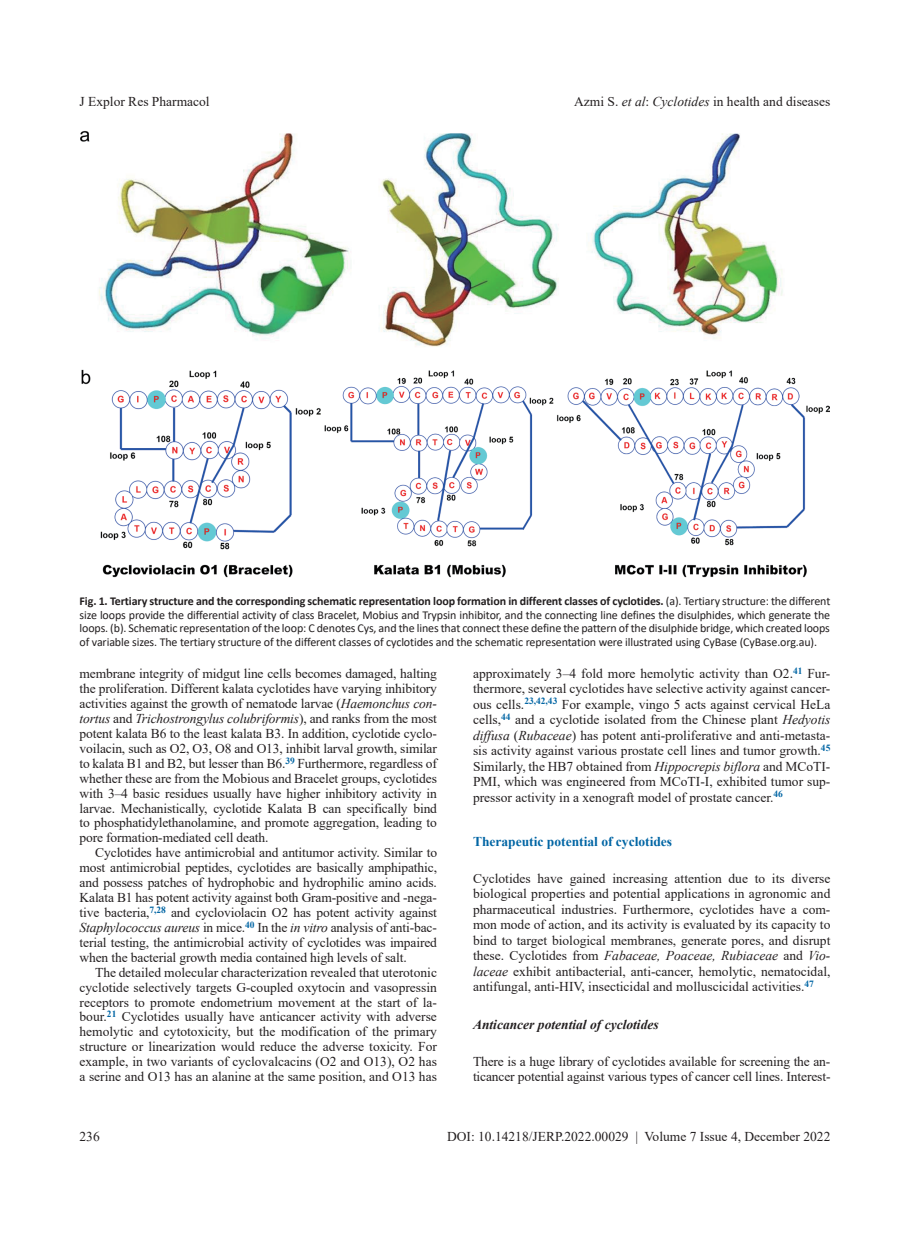
<style>
.page{position:relative;width:919px;height:1238px;background:#fff}
.page>*{position:absolute;margin:0;border:0;box-sizing:border-box;transform-origin:0 0}
.t1{font:13.5px/15.5px "Times New Roman";color:#231f20;text-align:justify}
.t2{font:700 13.5px "Times New Roman";color:#0065a4}
.t3{font:italic 700 13.5px "Times New Roman";color:#231f20}
.t4{font:12px/13.5px "Calibri";letter-spacing:-.01em;color:#231f20;text-align:justify}
.s1{font-style:italic}
.s2{font-weight:700}
</style>
<div class="page">
<img style="left:81px;top:131px;width:748px;height:447px">
<p class="t1" style="left:80px;top:93px;width:132px">J Explor Res Pharmacol</p>
<p class="t1" style="left:574px;top:93px;width:258px">Azmi S. <span class="s1">et al</span>: <span class="s1">Cyclotides</span> in health and diseases</p>
<p class="t4" style="left:80px;top:594px;width:752px"><span class="s2">Fig. 1. Tertiary structure and the corresponding schematic representation loop formation in different classes of cyclotides.</span> (a). Tertiary structure: the different size loops provide the differential activity of class Bracelet, Mobius and Trypsin inhibitor, and the connecting line defines the disulphides, which generate the loops. (b). Schematic representation of the loop: C denotes Cys, and the lines that connect these define the pattern of the disulphide bridge, which created loops of variable sizes. The tertiary structure of the different classes of cyclotides and the schematic representation were illustrated using CyBase (CyBase.org.au).</p>
<p class="t1" style="left:79px;top:665px;width:359px;line-height:15px">membrane integrity of midgut line cells becomes damaged, halting the proliferation. Different kalata cyclotides have varying inhibitory activities against the growth of nematode larvae (<span class="s1">Haemonchus con&shy;tortus</span> and <span class="s1">Trichostrongylus colubriformis</span>), and ranks from the most potent kalata B6 to the least kalata B3. In addition, cyclotide cyclo&shy;voilacin, such as O2, O3, O8 and O13, inhibit larval growth, similar to kalata B1 and B2, but lesser than B6.<sup>39</sup> Furthermore, regardless of whether these are from the Mobious and Bracelet groups, cyclotides with 3–4 basic residues usually have higher inhibitory activity in larvae. Mechanistically, cyclotide Kalata B can specifically bind to phosphatidylethanolamine, and promote aggregation, leading to pore formation-mediated cell death.</p>
<p class="t1" style="left:79px;top:845px;width:359px;line-height:14.9px;text-indent:16px">Cyclotides have antimicrobial and antitumor activity. Similar to most antimicrobial peptides, cyclotides are basically amphipathic, and possess patches of hydrophobic and hydrophilic amino acids.<br>Kalata B1 has potent activity against both Gram-positive and -nega&shy;tive bacteria,<sup>7,28</sup> and cycloviolacin O2 has potent activity against <span class="s1">Staphylococcus aureus</span> in mice.<sup>40</sup> In the <span class="s1">in vitro</span> analysis of anti-bac&shy;terial testing, the antimicrobial activity of cyclotides was impaired when the bacterial growth media contained high levels of salt.</p>
<p class="t1" style="left:79px;top:964px;width:359px;line-height:14.9px;text-indent:16px">The detailed molecular characterization revealed that uterotonic cyclotide selectively targets G-coupled oxytocin and vasopressin receptors to promote endometrium movement at the start of la&shy;bour.<sup>21</sup> Cyclotides usually have anticancer activity with adverse hemolytic and cytotoxicity, but the modification of the primary structure or linearization would reduce the adverse toxicity. For example, in two variants of cyclovalcacins (O2 and O13), O2 has a serine and O13 has an alanine at the same position, and O13 has</p>
<p class="t1" style="left:473px;top:665px;width:359px">approximately 3–4 fold more hemolytic activity than O2.<sup>41</sup> Fur&shy;thermore, several cyclotides have selective activity against cancer&shy;ous cells.<sup>23,42,43</sup> For example, vingo 5 acts against cervical HeLa cells,<sup>44</sup> and a cyclotide isolated from the Chinese plant <span class="s1">Hedyotis diffusa</span> (<span class="s1">Rubaceae</span>) has potent anti-proliferative and anti-metasta&shy;sis activity against various prostate cell lines and tumor growth.<sup>45<br></sup>Similarly, the HB7 obtained from <span class="s1">Hippocrepis biflora</span> and MCoTI-PMI, which was engineered from MCoTI-I, exhibited tumor sup&shy;pressor activity in a xenograft model of prostate cancer.<sup>46</sup></p>
<p class="t2" style="left:473px;top:831px;width:201px">Therapeutic potential of cyclotides</p>
<p class="t1" style="left:473px;top:869px;width:359px">Cyclotides have gained increasing attention due to its diverse biological properties and potential applications in agronomic and pharmaceutical industries. Furthermore, cyclotides have a com&shy;mon mode of action, and its activity is evaluated by its capacity to bind to target biological membranes, generate pores, and disrupt these. Cyclotides from <span class="s1">Fabaceae, Poaceae, Rubiaceae</span> and <span class="s1">Vio&shy;laceae</span> exhibit antibacterial, anti-cancer, hemolytic, nematocidal, antifungal, anti-HIV, insecticidal and molluscicidal activities.<sup>47</sup></p>
<p class="t3" style="left:473px;top:1015px;width:187px">Anticancer potential of cyclotides</p>
<p class="t1" style="left:473px;top:1052px;width:359px">There is a huge library of cyclotides available for screening the an&shy;ticancer potential against various types of cancer cell lines. Interest-</p>
<p class="t1" style="left:80px;top:1128px;width:22px">236</p>
<p class="t1" style="left:447px;top:1128px;width:385px">DOI: 10.14218/JERP.2022.00029 | Volume 7 Issue 4, December 2022</p>
</div>
